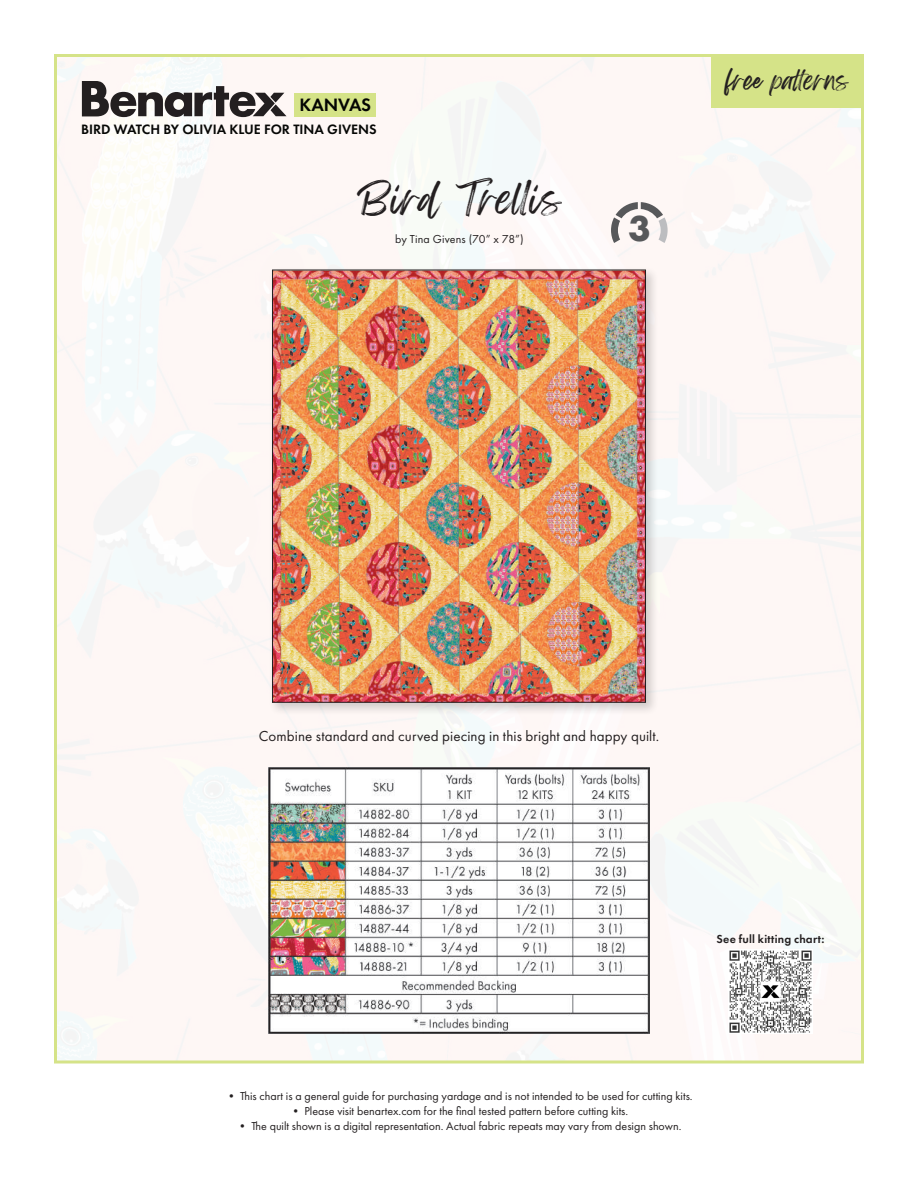
<style>
.page{position:relative;width:918px;height:1188px;background:#fff}
.page>*{position:absolute;margin:0;border:0;box-sizing:border-box;transform-origin:0 0}
.t1{font:700 37.5px "Futura PT";color:#57585a}
.t2{font:36px "Feeling Passionate";letter-spacing:.02em;color:#231f20}
.t3{font:22.5px "Feeling Passionate";letter-spacing:.02em;color:#231f20}
.t4{font:600 18.6px "Futura PT";color:#040503}
.t5{font:15px "Futura PT";letter-spacing:.005em;color:#231f20}
.t6{font:600 14.1px "Futura PT";color:#060705}
.t7{font:12px "Futura PT";color:#231f20}
.t8{font:600 12px "Futura PT";letter-spacing:.02em;color:#231f20}
</style>
<div class="page">
<img style="left:58px;top:58px;width:802px;height:1002px">
<div style="left:295px;top:93px;width:81px;height:24px;background:#d5e388"></div>
<svg style="left:82px;top:81px;width:205px;height:36px"></svg>
<img style="left:268px;top:768px;width:382px;height:265px">
<img style="left:729px;top:950px;width:83px;height:83px">
<div style="left:711px;top:57px;width:151px;height:51px;background:#d5e388"></div>
<svg style="left:611px;top:202px;width:57px;height:41px"></svg>
<div style="left:269px;top:266px;width:390px;height:449px;background:#231f20;opacity:.2"></div>
<img style="left:274px;top:272px;width:370px;height:429px">
<h3 class="t4" style="left:300px;top:93px;width:73px">KANVAS</h3>
<p class="t6" style="left:81px;top:120px;width:297px">BIRD WATCH BY OLIVIA KLUE FOR TINA GIVENS</p>
<h2 class="t2" style="left:357px;top:170px;width:206px">Bird Trellis</h2>
<p class="t7" style="left:395px;top:232px;width:130px">by Tina Givens (70” x 78”)</p>
<h1 class="t1" style="left:628px;top:204px;width:24px">3</h1>
<h3 class="t3" style="left:726px;top:62px;width:124px">free patterns</h3>
<p class="t5" style="left:259px;top:727px;width:402px">Combine standard and curved piecing in this bright and happy quilt.</p>
<p class="t8" style="left:717px;top:932px;width:109px">See full kitting chart:</p>
<p class="t7" style="left:225px;top:1089px;width:469px">• This chart is a general guide for purchasing yardage and is not intended to be used for cutting kits.</p>
<p class="t7" style="left:290px;top:1104px;width:340px">• Please visit benartex.com for the final tested pattern before cutting kits.</p>
<p class="t7" style="left:237px;top:1119px;width:446px">• The quilt shown is a digital representation. Actual fabric repeats may vary from design shown.</p>
</div>
